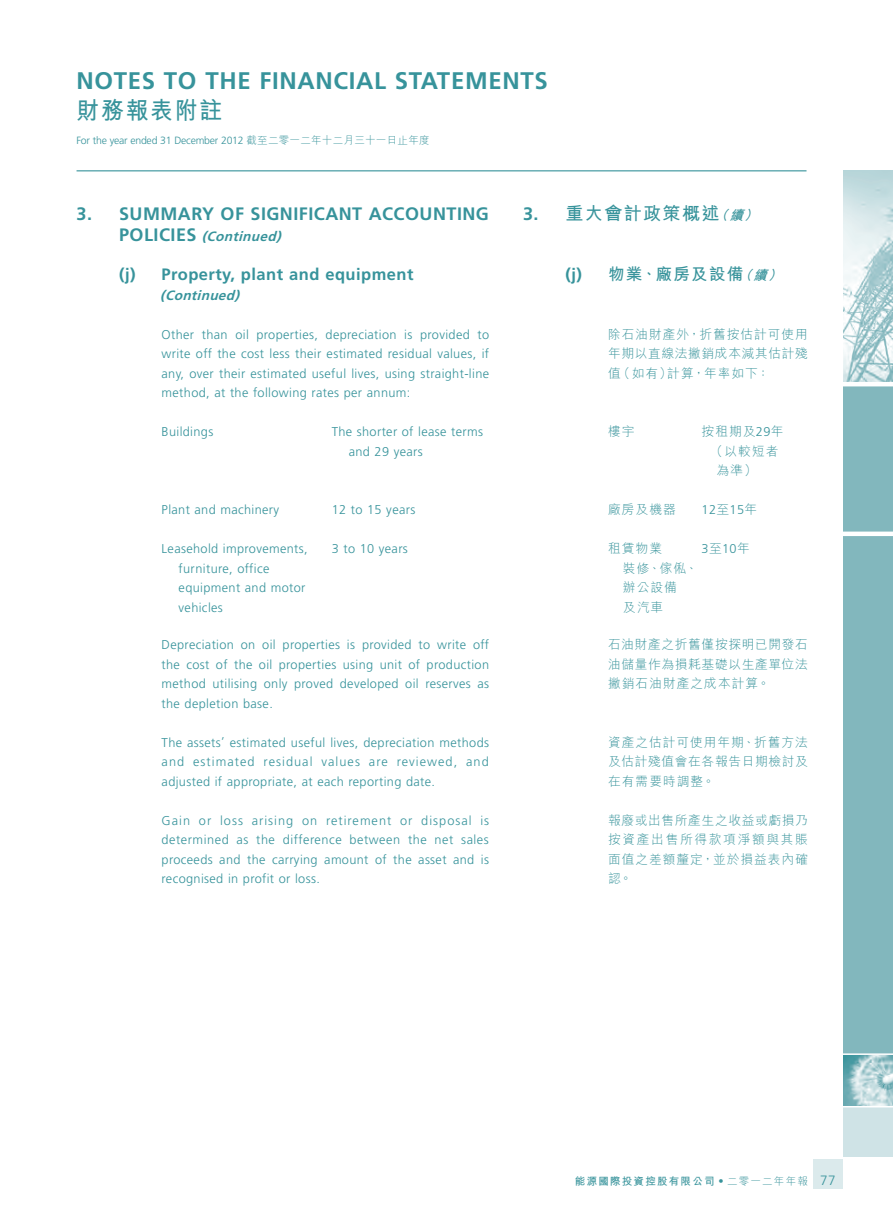
<style>
.page{position:relative;width:893px;height:1212px;background:#fff}
.page>*{position:absolute;margin:0;border:0;box-sizing:border-box;transform-origin:0 0}
.t1{font:700 24px "Frutiger LT Std";letter-spacing:.03em;color:#37939b}
.t2{font:700 24px "M Hei HK";letter-spacing:.08em;color:#37939b;scale:.95 1}
.Heading_1{font:700 18px "Frutiger LT Std";letter-spacing:.025em;color:#37939b}
.C_Heading_1{font:700 18px "M Hei HK";letter-spacing:.08em;color:#37939b}
.Heading_2{font:700 16.5px "Frutiger LT Std";letter-spacing:.03em;color:#37939b}
.C_Heading_2{font:700 16.5px "M Hei HK";letter-spacing:.08em;color:#37939b}
.Heading_1-2{font:italic 700 13.5px "Frutiger LT Std";color:#37939b}
.Heading_2-2{font:italic 700 13.5px "Frutiger LT Std";color:#37939b}
.Body_Text{font:300 12.75px/19.5px "Frutiger LT Std";letter-spacing:.03em;color:#37939b;text-align:justify}
.C_Body_Text{font:300 12.75px/19.5px "M Hei HK";letter-spacing:.07em;color:#37939b;text-align:justify}
.C_Body_Text-2{font:300 12.75px "Frutiger LT Std";color:#37939b}
.t3{font:300 10.5px "Frutiger LT Std";letter-spacing:-.02em;color:#37939b}
.t4{font:700 10.5px "M Hei HK";letter-spacing:.12em;color:#37939b}
.s1{font-family:"M Hei HK"}
.s2{font-style:normal;font-size:18px}
.s3{font-family:"Frutiger LT Std"}
.s4{font-style:italic;font-size:13.5px}
.s5{font-weight:300}
.s6{font-family:"Frutiger LT Std";font-weight:300;font-size:13.5px}
</style>
<div class="page">
<hr style="left:77px;top:170px;width:729px;height:1px;background:#37939b">
<div style="left:843px;top:1107px;width:50px;height:49px;background:#cfe3e6"></div>
<img style="left:843px;top:1055px;width:50px;height:51px">
<div style="left:843px;top:170px;width:50px;height:884px;background:#82b7bd"></div>
<img style="left:843px;top:170px;width:50px;height:212px">
<hr style="left:837px;top:1053px;width:56px;height:2px;background:#fff">
<hr style="left:837px;top:382px;width:56px;height:4px;background:#fff">
<div style="left:837px;top:531px;width:56px;height:5px;background:#fff"></div>
<div style="left:813px;top:1159px;width:30px;height:30px;background:#dbeaec"></div>
<h1 class="t1" style="left:77px;top:67px;width:473px">NOTES TO THE FINANCIAL STATEMENTS</h1>
<h1 class="t2" style="left:77px;top:93px;width:155px">財務報表附註</h1>
<p class="t3" style="left:77px;top:134px;width:355px">For the year ended 31 December 2012 <span class="s1">截至二零一二年十二月三十一日止年度</span></p>
<p class="Heading_1" style="left:77px;top:203px;width:414px">3. SUMMARY OF SIGNIFICANT ACCOUNTING</p>
<p class="Heading_1-2" style="left:119px;top:229px;width:167px"><span class="s2">P O L I C I E S</span> (Continued)</p>
<p class="Heading_2" style="left:119px;top:265px;width:296px">(j) Property, plant and equipment</p>
<p class="Heading_2-2" style="left:160px;top:287px;width:85px">(Continued)</p>
<p class="Body_Text" style="left:162px;top:325px;width:329px">Other than oil properties, depreciation is provided to write off the cost less their estimated residual values, if any, over their estimated useful lives, using straight-line method, at the following rates per annum:</p>
<p class="Body_Text" style="left:162px;top:422px;width:53px">Buildings</p>
<p class="Body_Text" style="left:349px;top:422px;width:136px;text-indent:-17px">The shorter of lease terms and 29 years</p>
<p class="Body_Text" style="left:162px;top:500px;width:119px">Plant and machinery</p>
<p class="Body_Text" style="left:332px;top:500px;width:85px">12 to 15 years</p>
<p class="Body_Text" style="left:179px;top:539px;width:131px;text-align:left;text-indent:-17px">Leasehold improvements, furniture, office equipment and motor vehicles</p>
<p class="Body_Text" style="left:332px;top:539px;width:78px">3 to 10 years</p>
<p class="Body_Text" style="left:162px;top:635px;width:329px">Depreciation on oil properties is provided to write off the cost of the oil properties using unit of production method utilising only proved developed oil reserves as the depletion base.</p>
<p class="Body_Text" style="left:162px;top:733px;width:329px">The assets’ estimated useful lives, depreciation methods and estimated residual values are reviewed, and adjusted if appropriate, at each reporting date.</p>
<p class="Body_Text" style="left:162px;top:811px;width:329px">Gain or loss arising on retirement or disposal is determined as the difference between the net sales proceeds and the carrying amount of the asset and is recognised in profit or loss.</p>
<p class="C_Heading_1" style="left:523px;top:200px;width:241px"><span class="s3">3.</span> 重大會計政策概述<span class="s4">（續）</span></p>
<p class="C_Heading_2" style="left:566px;top:262px;width:222px"><span class="s3">(j)</span> 物業、廠房及設備<span class="s4">（續）</span></p>
<p class="C_Body_Text" style="left:608px;top:324px;width:201px">除石油財產外，折舊按估計可使用年期以直線法撇銷成本減其估計殘值（如有）計算，年率如下：</p>
<p class="C_Body_Text" style="left:608px;top:422px;width:28px">樓宇</p>
<p class="C_Body_Text" style="left:702px;top:422px;width:83px">按租期及<span class="s3">29</span>年</p>
<p class="C_Body_Text" style="left:710px;top:441px;width:70px">（以較短者</p>
<p class="C_Body_Text" style="left:716px;top:461px;width:42px">為準）</p>
<p class="C_Body_Text" style="left:608px;top:500px;width:69px">廠房及機器</p>
<p class="C_Body_Text-2" style="left:702px;top:503px;width:57px">12<span class="s1">至</span>15<span class="s1">年</span></p>
<p class="C_Body_Text" style="left:623px;top:539px;width:76px;text-align:left;text-indent:-15px">租賃物業<br>裝修、傢俬、辦公設備<br>及汽車</p>
<p class="C_Body_Text-2" style="left:702px;top:542px;width:50px">3<span class="s1">至</span>10<span class="s1">年</span></p>
<p class="C_Body_Text" style="left:608px;top:634px;width:201px">石油財產之折舊僅按探明已開發石油儲量作為損耗基礎以生產單位法撇銷石油財產之成本計算。</p>
<p class="C_Body_Text" style="left:608px;top:732px;width:201px">資產之估計可使用年期、折舊方法及估計殘值會在各報告日期檢討及在有需要時調整。</p>
<p class="C_Body_Text" style="left:608px;top:810px;width:201px">報廢或出售所產生之收益或虧損乃按資產出售所得款項淨額與其賬面值之差額釐定，並於損益表內確認。</p>
<p class="t4" style="left:575px;top:1173px;width:262px">能源國際投資控股有限公司<span class="s5">•二零一二年年報</span> <span class="s6">77</span></p>
</div>
